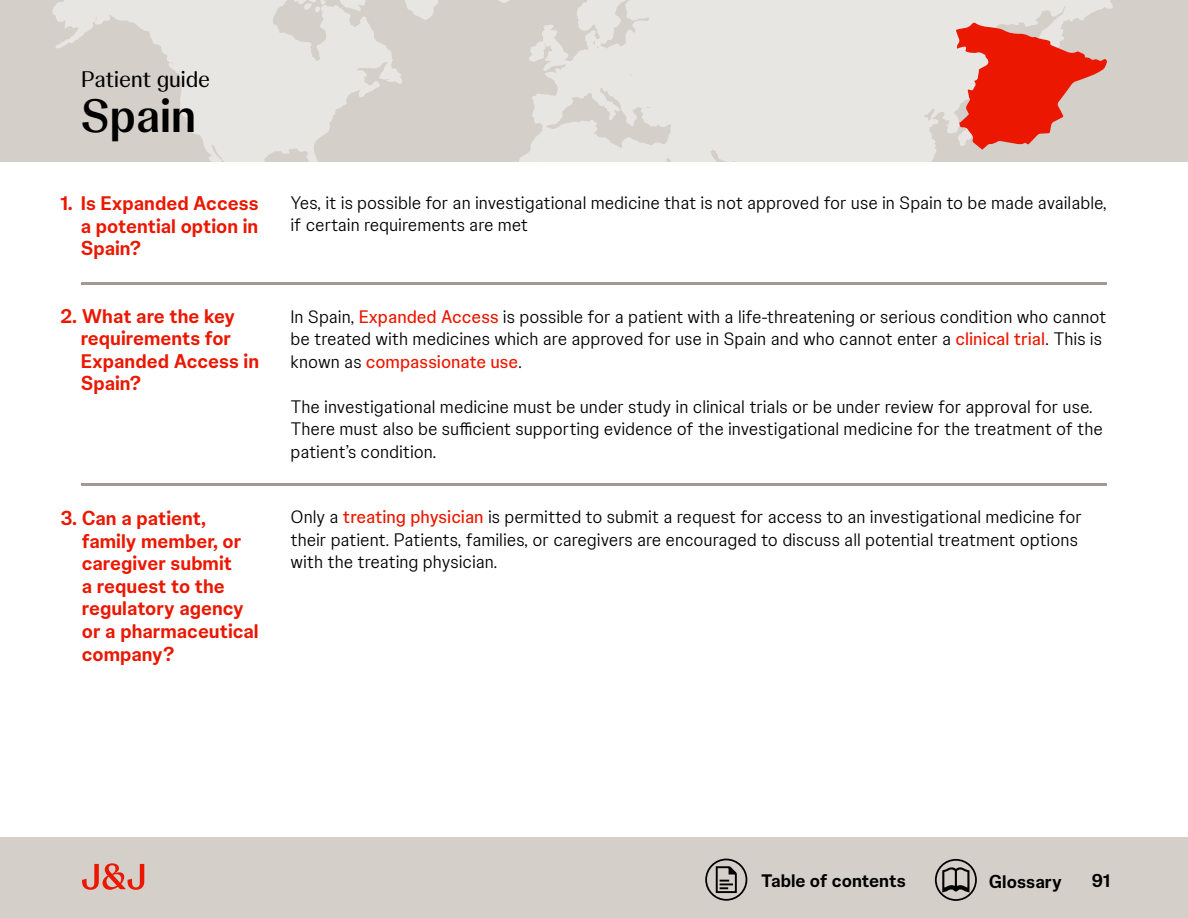
<style>
.page{position:relative;width:1188px;height:918px;background:#fff}
.page>*{position:absolute;margin:0;border:0;box-sizing:border-box;transform-origin:0 0}
.t1{font:700 46.5px "Johnson Display";color:#000}
.t2{font:22.5px "Johnson Display";color:#000}
.t3{font:700 19.5px/22.5px "Johnson Text";color:#eb1700}
.t4{font:300 18px/22.5px "Johnson Text";color:#000}
.t5{font:700 18px "Johnson Text";color:#000}
.s1{font-weight:400;color:#eb1700}
</style>
<div class="page">
<div style="left:0;top:837px;width:1188px;height:81px;background:#d5cfc9"></div>
<div style="left:0;top:0;width:1188px;height:162px;background:#d5cfc9"></div>
<svg style="left:52px;top:0;width:1061px;height:162px"></svg>
<div style="left:705px;top:859px;width:42px;height:42px;border:2px solid #000;border-radius:50%"></div>
<svg style="left:716px;top:866px;width:21px;height:27px"></svg>
<div style="left:935px;top:859px;width:42px;height:42px;border:2px solid #000;border-radius:50%"></div>
<svg style="left:942px;top:867px;width:28px;height:25px"></svg>
<svg style="left:82px;top:863px;width:62px;height:27px"></svg>
<svg style="left:956px;top:22px;width:151px;height:128px"></svg>
<hr style="left:81px;top:282px;width:1026px;height:3px;background:#a39992">
<hr style="left:81px;top:484px;width:1026px;height:2px;background:#a39992">
<p class="t2" style="left:81px;top:63px;width:131px">Patient guide</p>
<h1 class="t1" style="left:81px;top:80px;width:117px">Spain</h1>
<p class="t3" style="left:81px;top:191px;width:179px;text-align:justify;text-indent:-20px">1. Is Expanded Access a potential option in Spain?</p>
<p class="t3" style="left:81px;top:304px;width:180px;text-indent:-20px">2. What are the key requirements for<br>Expanded Access in<br>Spain?</p>
<p class="t3" style="left:82px;top:506px;width:178px;text-indent:-21px">3. Can a patient, family member, or caregiver submit<br>a request to the regulatory agency or a pharmaceutical company?</p>
<p class="t4" style="left:291px;top:190px;width:818px">Yes, it is possible for an investigational medicine that is not approved for use in Spain to be made available, if certain requirements are met</p>
<p class="t4" style="left:291px;top:304px;width:817px">In Spain, <span class="s1">Expanded Access</span> is possible for a patient with a life-threatening or serious condition who cannot be treated with medicines which are approved for use in Spain and who cannot enter a <span class="s1">clinical trial</span>. This is known as <span class="s1">compassionate use</span>.</p>
<p class="t4" style="left:291px;top:394px;width:814px">The investigational medicine must be under study in clinical trials or be under review for approval for use.<br>There must also be sufficient supporting evidence of the investigational medicine for the treatment of the patient’s condition.</p>
<p class="t4" style="left:291px;top:505px;width:793px">Only a <span class="s1">treating physician</span> is permitted to submit a request for access to an investigational medicine for their patient. Patients, families, or caregivers are encouraged to discuss all potential treatment options with the treating physician.</p>
<p class="t5" style="left:761px;top:867px;width:146px">Table of contents</p>
<p class="t5" style="left:989px;top:867px;width:75px">Glossary</p>
<p class="t5" style="left:1092px;top:867px;width:20px">91</p>
</div>
